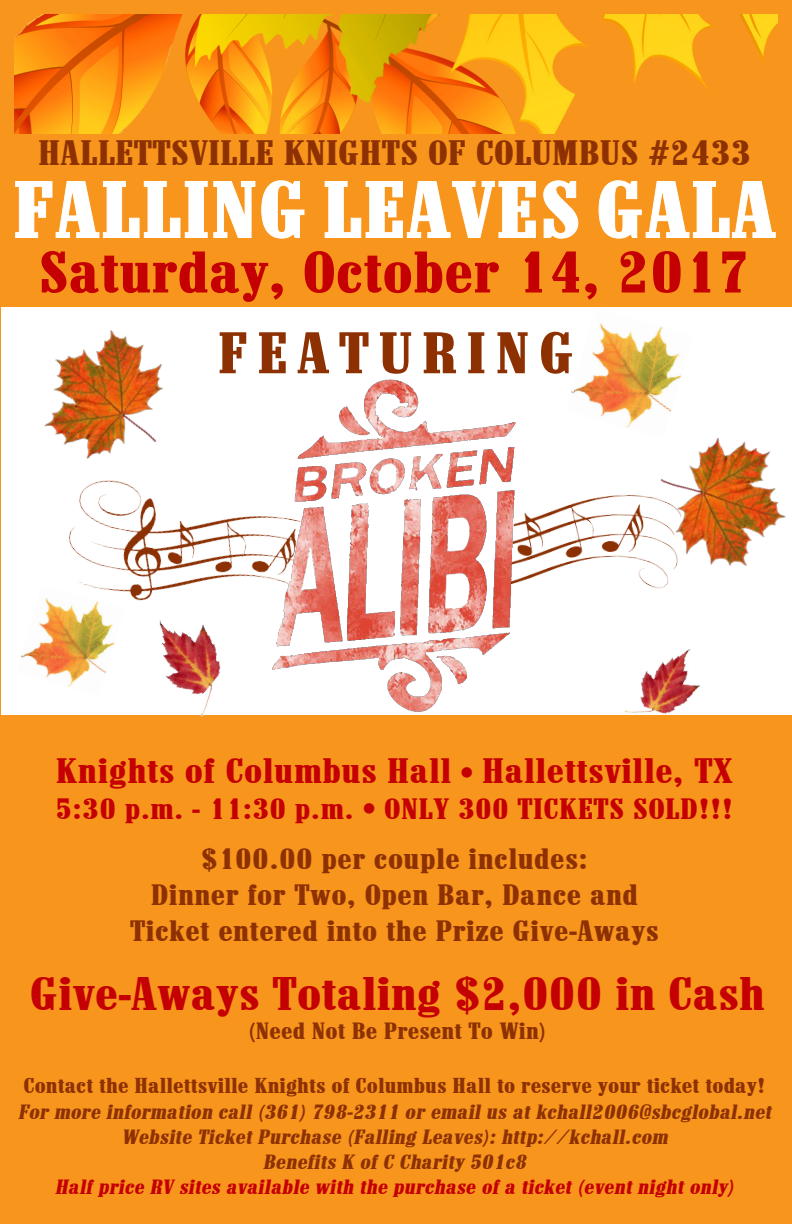
<style>
.page{position:relative;width:792px;height:1224px;background:#f8951d}
.page>*{position:absolute;margin:0;border:0;box-sizing:border-box;transform-origin:0 0}
.t1{font:82px "Marlboro Wide";letter-spacing:.01em;color:#fff}
.t2{font:60px "Marlboro Wide";color:#c40003}
.t3{font:60px "Marlboro Wide";letter-spacing:.15em;color:#8d3103}
.t4{font:48px "Marlboro Wide";color:#c40003}
.t5{font:36px "Marlboro Wide";letter-spacing:.01em;color:#c40003}
.t6{font:36px "Marlboro Wide";color:#8d3103}
.t7{font:30px/50.4px "Marlboro Wide";letter-spacing:.01em;color:#c40003;text-align:center}
.t8{font:30px/36px "Marlboro Wide";letter-spacing:.01em;color:#8d3103;text-align:center}
.t9{font:24px "Marlboro Wide";color:#8d3103}
.t10{font:22px "Marlboro Wide";color:#8d3103}
.t11{font:italic 21px/25.2px "Marlboro Wide";color:#8d3103;text-align:center}
.t12{font:italic 21px "Marlboro Wide";color:#c40003}
.s1{color:#8d3103}
</style>
<div class="page">
<img style="left:14px;top:15px;width:764px;height:119px">
<svg style="left:15px;top:180px;width:290px;height:59px"></svg>
<svg style="left:324px;top:181px;width:212px;height:57px"></svg>
<svg style="left:543px;top:180px;width:36px;height:59px"></svg>
<svg style="left:598px;top:180px;width:178px;height:59px"></svg>
<div style="left:1px;top:308px;width:791px;height:407px;background:#fff"></div>
<img style="left:44px;top:330px;width:120px;height:129px">
<img style="left:162px;top:631px;width:59px;height:86px">
<img style="left:624px;top:649px;width:76px;height:65px">
<img style="left:660px;top:437px;width:126px;height:129px">
<img style="left:272px;top:379px;width:244px;height:333px">
<img style="left:69px;top:469px;width:233px;height:162px">
<img style="left:571px;top:323px;width:122px;height:115px">
<img style="left:510px;top:481px;width:173px;height:129px">
<img style="left:21px;top:585px;width:103px;height:102px">
<h3 class="t6" style="left:38px;top:134px;width:714px">HALLETTSVILLE KNIGHTS OF COLUMBUS #2433</h3>
<h1 class="t1" style="left:13px;top:166px;width:765px">FALLING LEAVES GALA</h1>
<h2 class="t2" style="left:38px;top:240px;width:714px">Saturday, October 14, 2017</h2>
<h2 class="t3" style="left:218px;top:321px;width:358px">FEATURING</h2>
<h3 class="t5" style="left:56px;top:751px;width:679px">Knights of Columbus Hall ● Hallettsville, TX</h3>
<h3 class="t7" style="left:56px;top:783px;width:679px">5:30 p.m. - 11:30 p.m. ● ONLY 300 TICKETS SOLD!!! <span class="s1">$100.00 per couple includes:</span></h3>
<h3 class="t8" style="left:130px;top:877px;width:530px">Dinner for Two, Open Bar, Dance and<br>Ticket entered into the Prize Give-Aways</h3>
<h3 class="t4" style="left:30px;top:968px;width:736px">Give-Aways Totaling $2,000 in Cash</h3>
<p class="t9" style="left:248px;top:1018px;width:300px">(Need Not Be Present To Win)</p>
<p class="t10" style="left:23px;top:1074px;width:744px">Contact the Hallettsville Knights of Columbus Hall to reserve your ticket today!</p>
<p class="t11" style="left:18px;top:1099px;width:759px">For more information call (361) 798-2311 or email us at kchall2006@sbcglobal.net<br>Website Ticket Purchase (Falling Leaves): http://kchall.com<br>Benefits K of C Charity 501c8</p>
<p class="t12" style="left:55px;top:1176px;width:684px">Half price RV sites available with the purchase of a ticket (event night only)</p>
</div>
